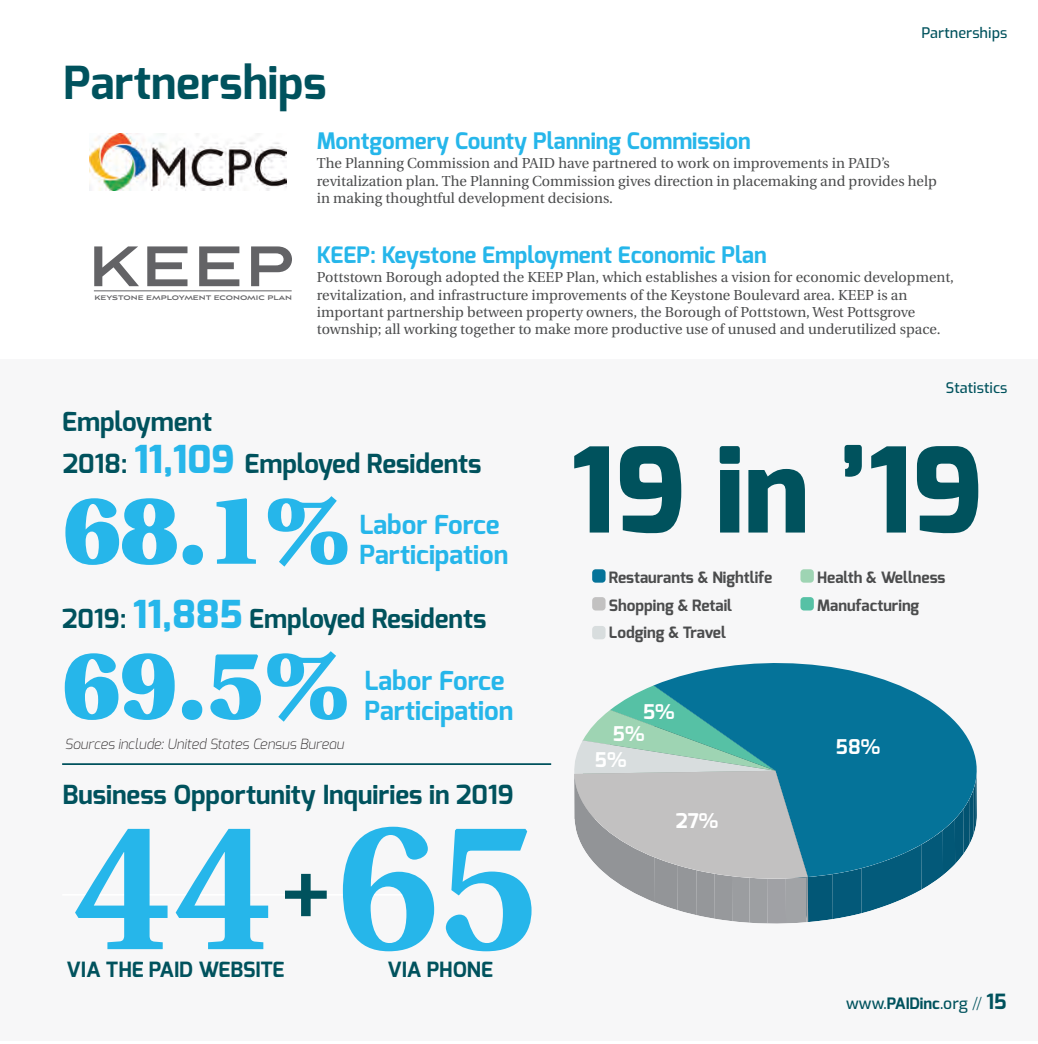
<style>
.page{position:relative;width:1038px;height:1044px;background:#fff}
.page>*{position:absolute;margin:0;border:0;box-sizing:border-box;transform-origin:0 0}
.t1{font:700 179.9px "Utopia";color:#26b6ea}
.t2{font:800 117.77px "Exo";color:#00525d}
.t3{font:900 96.25px "Utopia";color:#26b6ea}
.t4{font:900 78.4px "Utopia";color:#00525d}
.t5{font:700 71.23px "Aviano Sans";color:#636366}
.t6{font:700 45.5px "Exo";color:#00525d}
.t7{font:700 26.25px "Exo";color:#00525d}
.t8{font:700 26.25px/29.8px "Exo";color:#26b6ea}
.t9{font:700 22.75px "Exo";color:#26b6ea}
.t10{font:700 21px "Exo";color:#00525d}
.t11{font:700 20.3px "Exo";color:#fff}
.t12{font:500 15.75px "Exo";color:#00525d}
.t13{font:700 15.58px/27.7px "Exo";color:#4b4c4d}
.t14{font:500 14.53px "Exo";color:#00525d}
.t15{font:14.35px/17.3px "Utopia";color:#4b4c4d}
.t16{font:italic 200 14px "Exo";color:#231f20}
.t17{font:700 9.1px "Aviano Sans";color:#636366}
.s1{font-weight:800;font-size:38.5px;color:#26b6ea}
.s2{font-weight:700}
.s3{font-weight:300}
.s4{font-weight:700;font-size:21px}
</style>
<div class="page">
<div style="left:0;top:359px;width:1038px;height:681px;background:#f7f7f8"></div>
<hr style="left:62px;top:893px;width:358px;height:2px;background:#fff">
<hr style="left:62px;top:763px;width:489px;height:2px;background:#00525d">
<img style="left:90px;top:134px;width:197px;height:56px">
<hr style="left:94px;top:290px;width:198px;height:1px;background:#636366">
<svg style="left:655px;top:663px;width:243px;height:22px;fill:#057399"></svg>
<svg style="left:574px;top:685px;width:403px;height:238px;background:#6ba0af"></svg>
<div style="left:592px;top:569px;width:13px;height:13px;background:#057399;border-radius:3px"></div>
<div style="left:592px;top:597px;width:13px;height:13px;background:#c2c1c1;border-radius:3px"></div>
<div style="left:592px;top:626px;width:13px;height:13px;background:#d8ddde;border-radius:3px"></div>
<div style="left:800px;top:569px;width:14px;height:13px;background:#9ed4b3;border-radius:3px"></div>
<div style="left:800px;top:597px;width:14px;height:13px;background:#56c1a5;border-radius:3px"></div>
<h3 class="t6" style="left:63px;top:64px;width:264px">Partnerships</h3>
<p class="t14" style="left:921px;top:24px;width:88px">Partnerships</p>
<h3 class="t5" style="left:88px;top:220px;width:208px">KEEP</h3>
<p class="t17" style="left:94px;top:291px;width:199px">keystone employment economic plan</p>
<h3 class="t7" style="left:62px;top:410px;width:151px">Employment</h3>
<h3 class="t9" style="left:317px;top:131px;width:435px">Montgomery County Planning Commission</h3>
<p class="t15" style="left:317px;top:156px;width:621px">The Planning Commission and PAID have partnered to work on improvements in PAID’s revitalization plan. The Planning Commission gives direction in placemaking and provides help in making thoughtful development decisions.</p>
<h3 class="t9" style="left:317px;top:245px;width:451px">KEEP: Keystone Employment Economic Plan</h3>
<p class="t15" style="left:317px;top:270px;width:639px">Pottstown Borough adopted the KEEP Plan, which establishes a vision for economic development, revitalization, and infrastructure improvements of the Keystone Boulevard area. KEEP is an important partnership between property owners, the Borough of Pottstown, West Pottsgrove township; all working together to make more productive use of unused and underutilized space.</p>
<p class="t14" style="left:946px;top:378px;width:63px">Statistics</p>
<h3 class="t7" style="left:63px;top:452px;width:420px">2018: <span class="s1">11,109</span> Employed Residents</h3>
<h3 class="t3" style="left:63px;top:491px;width:289px">68.1%</h3>
<h3 class="t8" style="left:359px;top:512px;width:150px">Labor Force<br>Participation</h3>
<h3 class="t7" style="left:62px;top:607px;width:426px">2019: <span class="s1">11,885</span> Employed Residents</h3>
<h3 class="t3" style="left:62px;top:646px;width:289px">69.5%</h3>
<h3 class="t8" style="left:364px;top:668px;width:150px">Labor Force<br>Participation</h3>
<p class="t16" style="left:65px;top:737px;width:281px">Sources include: United States Census Bureau</p>
<h3 class="t7" style="left:63px;top:783px;width:453px">Business Opportunity Inquiries in 2019</h3>
<h1 class="t1" style="left:72px;top:815px;width:469px">44 65</h1>
<h3 class="t10" style="left:387px;top:961px;width:107px">VIA PHONE</h3>
<h3 class="t4" style="left:278px;top:857px;width:56px">+</h3>
<h3 class="t10" style="left:67px;top:961px;width:219px">VIA THE PAID WEBSITE</h3>
<h2 class="t2" style="left:571px;top:440px;width:413px">19 in ’19</h2>
<p class="t13" style="left:609px;top:565px;width:165px">Restaurants &amp; Nightlife<br>Shopping &amp; Retail<br>Lodging &amp; Travel</p>
<p class="t13" style="left:817px;top:565px;width:130px">Health &amp; Wellness<br>Manufacturing</p>
<h3 class="t11" style="left:643px;top:703px;width:33px">5%</h3>
<h3 class="t11" style="left:613px;top:725px;width:33px">5%</h3>
<h3 class="t11" style="left:595px;top:751px;width:33px">5%</h3>
<h3 class="t11" style="left:676px;top:812px;width:44px">27%</h3>
<h3 class="t11" style="left:836px;top:738px;width:46px">58%</h3>
<p class="t12" style="left:846px;top:992px;width:162px">www.<span class="s2">PAIDinc</span>.org <span class="s3">//</span> <span class="s4">15</span></p>
</div>
